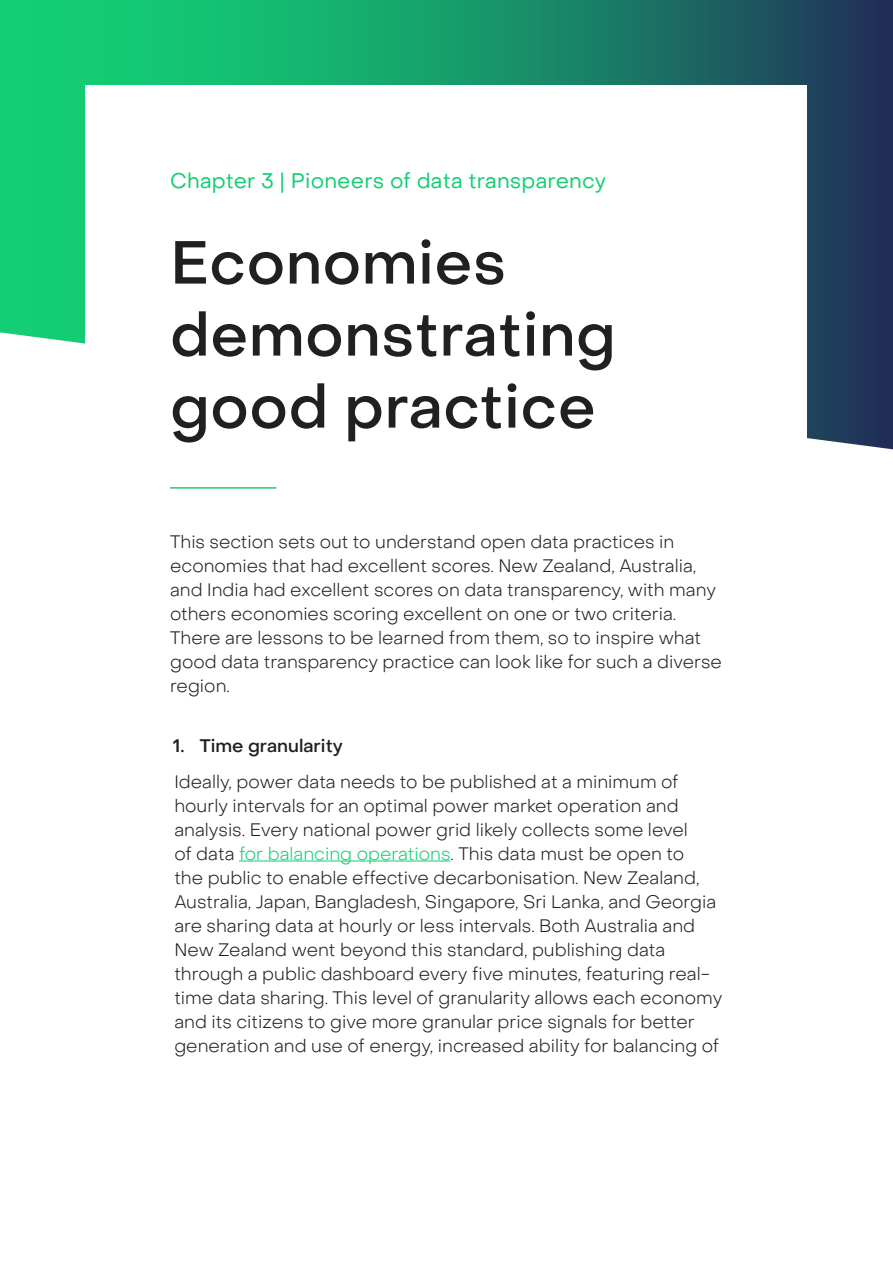
<style>
.page{position:relative;width:893px;height:1263px;background:#fff}
.page>*{position:absolute;margin:0;border:0;box-sizing:border-box;transform-origin:0 0}
.H1___Section_Heading{font:500 60px/72px "Object Sans";letter-spacing:.01em;color:#202020}
.H5___Green_chapter_t{font:21px "Object Sans";letter-spacing:.01em;color:#13ce74}
.Body___Black{font:300 18px/24px "Object Sans";color:#202020}
.Body_-_last_paragrap{font:300 18px/24px "Object Sans";color:#202020}
.t1{font:500 18px "Object Sans";color:#202020}
.s1{color:#13ce74}
</style>
<div class="page">
<svg style="left:0;top:0;width:893px;height:449px;background:#2a9072"></svg>
<div style="left:85px;top:85px;width:721px;height:660px;background:#fff"></div>
<hr style="left:170px;top:487px;width:106px;height:2px;background:#13ce74">
<hr style="left:239px;top:860px;width:211px;height:1px;background:#13ce74">
<p class="H5___Green_chapter_t" style="left:170px;top:167px;width:437px">Chapter 3 | Pioneers of data transparency</p>
<p class="H1___Section_Heading" style="left:170px;top:227px;width:447px">Economies demonstrating good practice</p>
<p class="Body_-_last_paragrap" style="left:170px;top:529px;width:553px">This section sets out to understand open data practices in economies that had excellent scores. New Zealand, Australia, and India had excellent scores on data transparency, with many others economies scoring excellent on one or two criteria.<br>There are lessons to be learned from them, so to inspire what good data transparency practice can look like for such a diverse region.</p>
<p class="t1" style="left:173px;top:734px;width:171px">1. Time granularity</p>
<p class="Body___Black" style="left:174px;top:769px;width:549px">Ideally, power data needs to be published at a minimum of hourly intervals for an optimal power market operation and analysis. Every national power grid likely collects some level<br>of data <span class="s1">for balancing operations</span>. This data must be open to<br>the public to enable effective decarbonisation. New Zealand, Australia, Japan, Bangladesh, Singapore, Sri Lanka, and Georgia are sharing data at hourly or less intervals. Both Australia and New Zealand went beyond this standard, publishing data through a public dashboard every five minutes, featuring real&shy;time data sharing. This level of granularity allows each economy and its citizens to give more granular price signals for better generation and use of energy, increased ability for balancing of</p>
</div>
